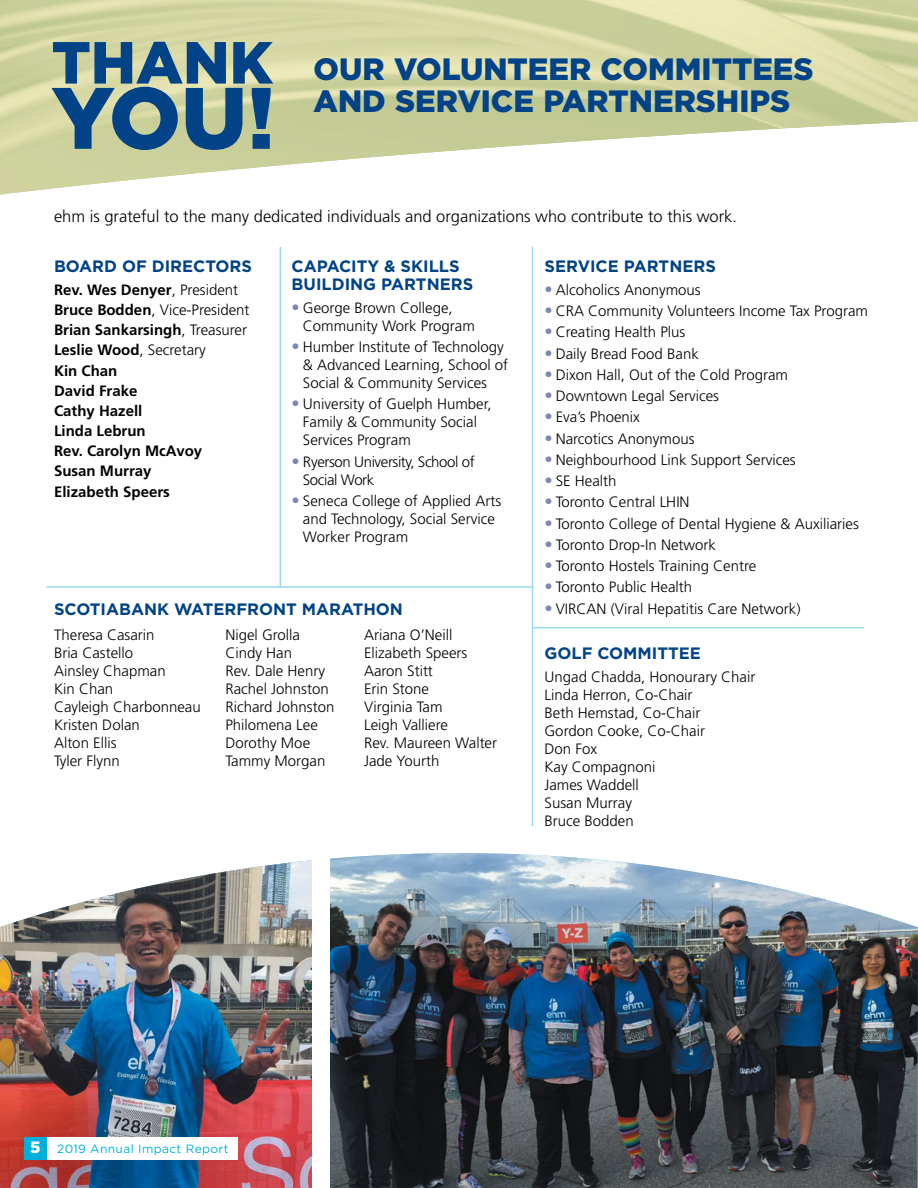
<style>
.page{position:relative;width:918px;height:1188px;background:#fff}
.page>*{position:absolute;margin:0;border:0;box-sizing:border-box;transform-origin:0 0}
.t1{font:900 87px "Gotham HTF";color:#014386}
.t2{font:900 59.25px "Gotham HTF";color:#014386}
.t3{font:900 30.75px/32.5px "Gotham HTF";color:#014386}
.t4{font:700 16.5px/18px "Gotham HTF";color:#014386}
.t5{font:300 16.5px "Frutiger LT Std";color:#000}
.t6{font:300 15px/18px "Frutiger LT Std";color:#000}
.t7{font:700 15px/20.1px "Frutiger LT Std";color:#000}
.t8{font:300 15px/18px "Frutiger LT Std";letter-spacing:-.025em;color:#000}
.t9{font:12px "Gotham HTF";letter-spacing:.03em;color:#00b0db}
.s1{font-weight:300}
.s2{font-size:16.5px;color:#7b87b5}
.s3{font-weight:900;font-size:16.5px;color:#fff}
</style>
<div class="page">
<hr style="left:533px;top:627px;width:331px;height:2px;background:#97d9ee">
<hr style="left:46px;top:586px;width:487px;height:2px;background:#97d9ee">
<hr style="left:280px;top:247px;width:1px;height:340px;background:#97d9ee">
<hr style="left:532px;top:247px;width:1px;height:579px;background:#97d9ee">
<img style="left:330px;top:853px;width:588px;height:335px">
<img style="left:0;top:860px;width:312px;height:328px">
<div style="left:46px;top:1138px;width:192px;height:22px;background:#fff"></div>
<div style="left:24px;top:1138px;width:22px;height:22px;background:#00b0db"></div>
<h2 class="t2" style="left:52px;top:28px;width:223px">THANK</h2>
<h1 class="t1" style="left:52px;top:68px;width:225px">YOU!</h1>
<h3 class="t3" style="left:314px;top:52px;width:502px">OUR VOLUNTEER COMMITTEES<br>AND SERVICE PARTNERSHIPS</h3>
<p class="t5" style="left:54px;top:207px;width:685px">ehm is grateful to the many dedicated individuals and organizations who contribute to this work.</p>
<p class="t4" style="left:54px;top:256px;width:200px">BOARD OF DIRECTORS</p>
<p class="t7" style="left:54px;top:280px;width:197px">Rev. Wes Denyer<span class="s1">, President<br></span>Bruce Bodden<span class="s1">, Vice-President<br></span>Brian Sankarsingh<span class="s1">, Treasurer<br></span>Leslie Wood<span class="s1">, Secretary<br></span>Kin Chan<br>David Frake<br>Cathy Hazell<br>Linda Lebrun<br>Rev. Carolyn McAvoy<br>Susan Murray<br>Elizabeth Speers</p>
<p class="t4" style="left:292px;top:256px;width:183px">CAPACITY &amp; SKILLS<br>BUILDING PARTNERS</p>
<p class="t6" style="left:303px;top:299px;width:173px;text-indent:-11px"><span class="s2">•</span> George Brown College,<br>Community Work Program</p>
<p class="t6" style="left:303px;top:338px;width:207px;text-indent:-11px"><span class="s2">•</span> Humber Institute of Technology &amp; Advanced Learning, School of<br>Social &amp; Community Services</p>
<p class="t6" style="left:303px;top:395px;width:190px;text-indent:-11px"><span class="s2">•</span> University of Guelph Humber,<br>Family &amp; Community Social<br>Services Program</p>
<p class="t8" style="left:303px;top:453px;width:173px;text-indent:-11px"><span class="s2">•</span> Ryerson University, School of<br>Social Work</p>
<p class="t6" style="left:303px;top:492px;width:200px;text-indent:-11px"><span class="s2">•</span> Seneca College of Applied Arts and Technology, Social Service<br>Worker Program</p>
<p class="t4" style="left:54px;top:599px;width:351px">SCOTIABANK WATERFRONT MARATHON</p>
<p class="t6" style="left:54px;top:626px;width:148px">Theresa Casarin<br>Bria Castello<br>Ainsley Chapman<br>Kin Chan<br>Cayleigh Charbonneau<br>Kristen Dolan<br>Alton Ellis<br>Tyler Flynn</p>
<p class="t6" style="left:225px;top:626px;width:110px">Nigel Grolla<br>Cindy Han<br>Rev. Dale Henry<br>Rachel Johnston<br>Richard Johnston<br>Philomena Lee<br>Dorothy Moe<br>Tammy Morgan</p>
<p class="t6" style="left:364px;top:626px;width:135px">Ariana O’Neill<br>Elizabeth Speers<br>Aaron Stitt<br>Erin Stone<br>Virginia Tam<br>Leigh Valliere<br>Rev. Maureen Walter<br>Jade Yourth</p>
<p class="t4" style="left:544px;top:256px;width:173px">SERVICE PARTNERS</p>
<p class="t6" style="left:544px;top:281px;width:158px"><span class="s2">•</span> Alcoholics Anonymous</p>
<p class="t6" style="left:544px;top:302px;width:325px"><span class="s2">•</span> CRA Community Volunteers Income Tax Program</p>
<p class="t6" style="left:544px;top:323px;width:142px"><span class="s2">•</span> Creating Health Plus</p>
<p class="t6" style="left:544px;top:345px;width:156px"><span class="s2">•</span> Daily Bread Food Bank</p>
<p class="t6" style="left:544px;top:366px;width:245px"><span class="s2">•</span> Dixon Hall, Out of the Cold Program</p>
<p class="t6" style="left:544px;top:387px;width:176px"><span class="s2">•</span> Downtown Legal Services</p>
<p class="t6" style="left:544px;top:408px;width:97px"><span class="s2">•</span> Eva’s Phoenix</p>
<p class="t6" style="left:544px;top:430px;width:152px"><span class="s2">•</span> Narcotics Anonymous</p>
<p class="t6" style="left:544px;top:451px;width:253px"><span class="s2">•</span> Neighbourhood Link Support Services</p>
<p class="t6" style="left:544px;top:472px;width:74px"><span class="s2">•</span> SE Health</p>
<p class="t6" style="left:544px;top:493px;width:147px"><span class="s2">•</span> Toronto Central LHIN</p>
<p class="t6" style="left:544px;top:515px;width:316px"><span class="s2">•</span> Toronto College of Dental Hygiene &amp; Auxiliaries</p>
<p class="t6" style="left:544px;top:536px;width:173px"><span class="s2">•</span> Toronto Drop-In Network</p>
<p class="t6" style="left:544px;top:557px;width:213px"><span class="s2">•</span> Toronto Hostels Training Centre</p>
<p class="t6" style="left:544px;top:578px;width:149px"><span class="s2">•</span> Toronto Public Health</p>
<p class="t6" style="left:544px;top:600px;width:258px"><span class="s2">•</span> VIRCAN (Viral Hepatitis Care Network)</p>
<p class="t4" style="left:544px;top:643px;width:158px">GOLF COMMITTEE</p>
<p class="t6" style="left:544px;top:668px;width:212px">Ungad Chadda, Honourary Chair<br>Linda Herron, Co-Chair<br>Beth Hemstad, Co-Chair<br>Gordon Cooke, Co-Chair<br>Don Fox<br>Kay Compagnoni<br>James Waddell<br>Susan Murray<br>Bruce Bodden</p>
<p class="t9" style="left:30px;top:1142px;width:200px"><span class="s3">5</span> 2019 Annual Impact Report</p>
</div>
